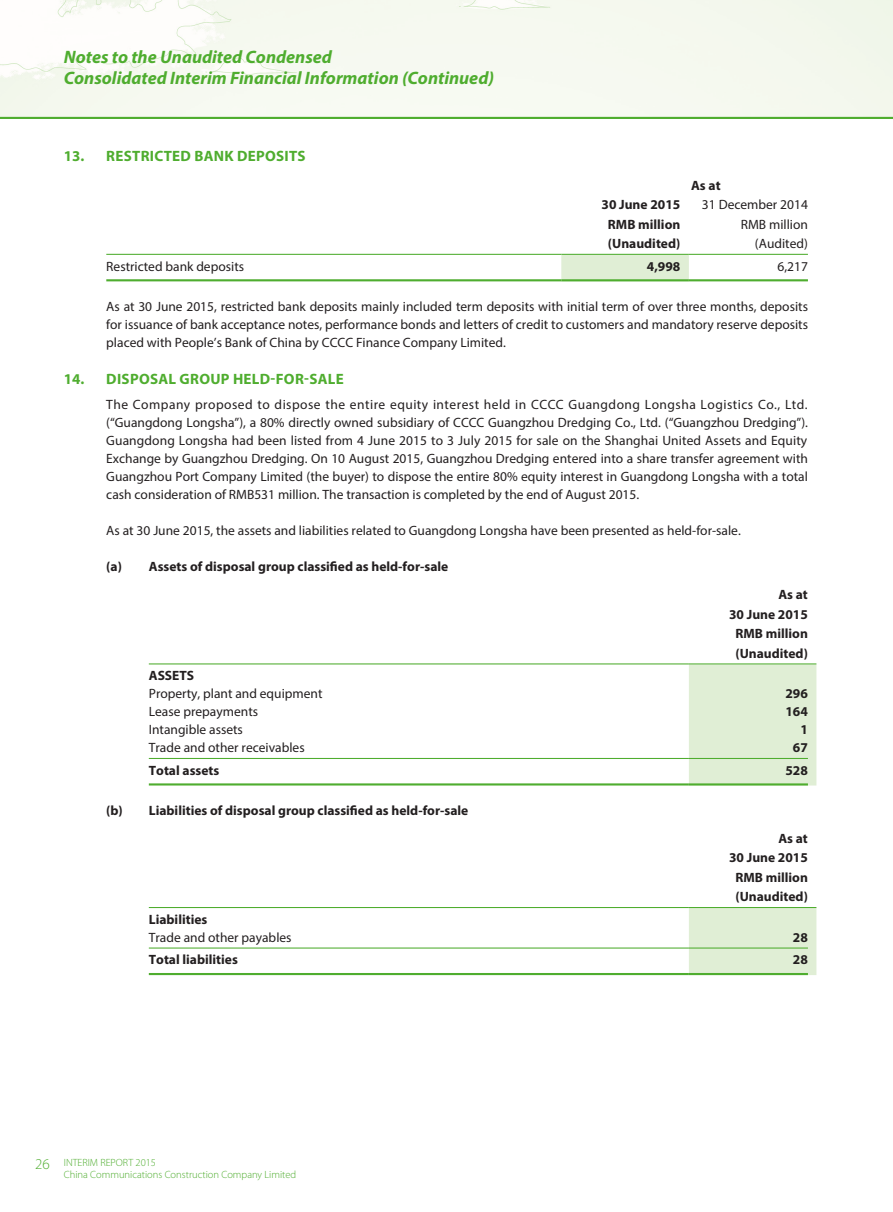
<style>
.page{position:relative;width:893px;height:1212px;background:#fff}
.page>*{position:absolute;margin:0;border:0;box-sizing:border-box;transform-origin:0 0}
.t1{font:italic 700 18px/21px "Myriad Pro";color:#4fad2f}
.t2{font:700 15px "Myriad Pro";letter-spacing:.01em;color:#4fad2f}
.t3{font:300 15px "Myriad Pro";color:#4fad2f}
.t4{font:13.5px/18px "Myriad Pro";color:#231f20;text-align:justify}
.t5{font:700 13.5px/19.5px "Myriad Pro";color:#231f20;text-align:right}
.t6{font:300 10.5px "Myriad Pro";color:#4fad2f}
</style>
<div class="page">
<img style="left:0;top:0;width:893px;height:117px">
<hr style="left:0;top:117px;width:893px;height:2px;background:#4fad2f">
<div style="left:561px;top:255px;width:128px;height:24px;background:#e0eed5"></div>
<hr style="left:106px;top:254px;width:455px;height:1px;background:#4fad2f">
<hr style="left:561px;top:254px;width:128px;height:1px;background:#4fad2f">
<hr style="left:689px;top:254px;width:119px;height:1px;background:#4fad2f">
<hr style="left:106px;top:279px;width:455px;height:2px;background:#4fad2f">
<hr style="left:561px;top:279px;width:128px;height:2px;background:#4fad2f">
<hr style="left:689px;top:279px;width:119px;height:2px;background:#4fad2f">
<div style="left:689px;top:664px;width:127px;height:121px;background:#e0eed5"></div>
<hr style="left:149px;top:663px;width:540px;height:1px;background:#4fad2f">
<hr style="left:689px;top:663px;width:127px;height:1px;background:#4fad2f">
<hr style="left:149px;top:758px;width:540px;height:1px;background:#4fad2f">
<hr style="left:689px;top:758px;width:119px;height:1px;background:#4fad2f">
<hr style="left:149px;top:783px;width:540px;height:2px;background:#4fad2f">
<hr style="left:689px;top:783px;width:119px;height:2px;background:#4fad2f">
<div style="left:689px;top:908px;width:127px;height:67px;background:#e0eed5"></div>
<hr style="left:149px;top:907px;width:540px;height:1px;background:#4fad2f">
<hr style="left:689px;top:907px;width:127px;height:1px;background:#4fad2f">
<hr style="left:149px;top:947px;width:540px;height:1px;background:#4fad2f">
<hr style="left:689px;top:947px;width:119px;height:1px;background:#4fad2f">
<hr style="left:149px;top:973px;width:540px;height:2px;background:#4fad2f">
<hr style="left:689px;top:973px;width:119px;height:2px;background:#4fad2f">
<h1 class="t1" style="left:64px;top:46px;width:432px">Notes to the Unaudited Condensed<br>Consolidated Interim Financial Information (Continued)</h1>
<p class="t2" style="left:64px;top:147px;width:61px">13. Restricte</p>
<p class="t2" style="left:181px;top:147px;width:25px">d ban</p>
<p class="t2" style="left:224px;top:147px;width:33px">k deposits</p>
<p class="t5" style="left:691px;top:175px;width:31px">As at</p>
<p class="t5" style="left:601px;top:194px;width:80px">30 June 2015</p>
<p class="t4" style="left:702px;top:195px;width:107px">31 December 2014</p>
<p class="t5" style="left:608px;top:214px;width:74px">RMB million</p>
<p class="t4" style="left:741px;top:215px;width:69px">RMB million</p>
<p class="t5" style="left:608px;top:233px;width:74px">(Unaudited)</p>
<p class="t4" style="left:755px;top:234px;width:54px">(Audited)</p>
<p class="t4" style="left:106px;top:257px;width:139px">Restricted bank deposits</p>
<p class="t5" style="left:647px;top:256px;width:35px">4,998</p>
<p class="t4" style="left:777px;top:257px;width:32px">6,217</p>
<p class="t4" style="left:106px;top:297px;width:703px">As at 30 June 2015, restricted bank deposits mainly included term deposits with initial term of over three months, deposits for issuance of bank acceptance notes, performance bonds and letters of credit to customers and mandatory reserve deposits placed with People’s Bank of China by CCCC Finance Company Limited.</p>
<p class="t2" style="left:64px;top:369px;width:32px">14. Disposal</p>
<p class="t2" style="left:180px;top:369px;width:11px">group</p>
<p class="t2" style="left:233px;top:369px;width:53px">held-for</p>
<p class="t2" style="left:304px;top:369px;width:15px">-sale</p>
<p class="t4" style="left:106px;top:395px;width:703px">The Company proposed to dispose the entire equity interest held in CCCC Guangdong Longsha Logistics Co., Ltd. (“Guangdong Longsha”), a 80% directly owned subsidiary of CCCC Guangzhou Dredging Co., Ltd. (“Guangzhou Dredging”).<br>Guangdong Longsha had been listed from 4 June 2015 to 3 July 2015 for sale on the Shanghai United Assets and Equity Exchange by Guangzhou Dredging. On 10 August 2015, Guangzhou Dredging entered into a share transfer agreement with Guangzhou Port Company Limited (the buyer) to dispose the entire 80% equity interest in Guangdong Longsha with a total cash consideration of RMB531 million. The transaction is completed by the end of August 2015.</p>
<p class="t4" style="left:106px;top:521px;width:636px">As at 30 June 2015, the assets and liabilities related to Guangdong Longsha have been presented as held-for-sale.</p>
<p class="t5" style="left:106px;top:556px;width:344px">(a) Assets of disposal group classified as held-for-sale</p>
<p class="t5" style="left:729px;top:584px;width:80px">As at<br>30 June 2015<br>RMB million (Unaudited)</p>
<p class="t5" style="left:149px;top:665px;width:47px">ASSETS</p>
<p class="t4" style="left:149px;top:684px;width:175px">Property, plant and equipment</p>
<p class="t5" style="left:785px;top:683px;width:24px">296</p>
<p class="t4" style="left:149px;top:702px;width:111px">Lease prepayments</p>
<p class="t5" style="left:785px;top:701px;width:24px">164</p>
<p class="t4" style="left:149px;top:720px;width:96px">Intangible assets</p>
<p class="t5" style="left:800px;top:719px;width:9px">1</p>
<p class="t4" style="left:149px;top:738px;width:157px">Trade and other receivables</p>
<p class="t5" style="left:793px;top:737px;width:16px">67</p>
<p class="t5" style="left:149px;top:760px;width:72px">Total assets</p>
<p class="t5" style="left:785px;top:760px;width:24px">528</p>
<p class="t5" style="left:106px;top:800px;width:364px">(b) Liabilities of disposal group classified as held-for-sale</p>
<p class="t5" style="left:729px;top:828px;width:80px">As at<br>30 June 2015<br>RMB million (Unaudited)</p>
<p class="t5" style="left:149px;top:909px;width:60px">Liabilities</p>
<p class="t4" style="left:149px;top:928px;width:144px">Trade and other payables</p>
<p class="t5" style="left:793px;top:927px;width:16px">28</p>
<p class="t5" style="left:149px;top:950px;width:91px">Total liabilities</p>
<p class="t5" style="left:793px;top:950px;width:16px">28</p>
<p class="t3" style="left:35px;top:1156px;width:16px">26</p>
<p class="t6" style="left:64px;top:1157px;width:94px">Interi m Report 2015</p>
<p class="t6" style="left:64px;top:1168px;width:234px">China Communications Construction Company Limited</p>
</div>
